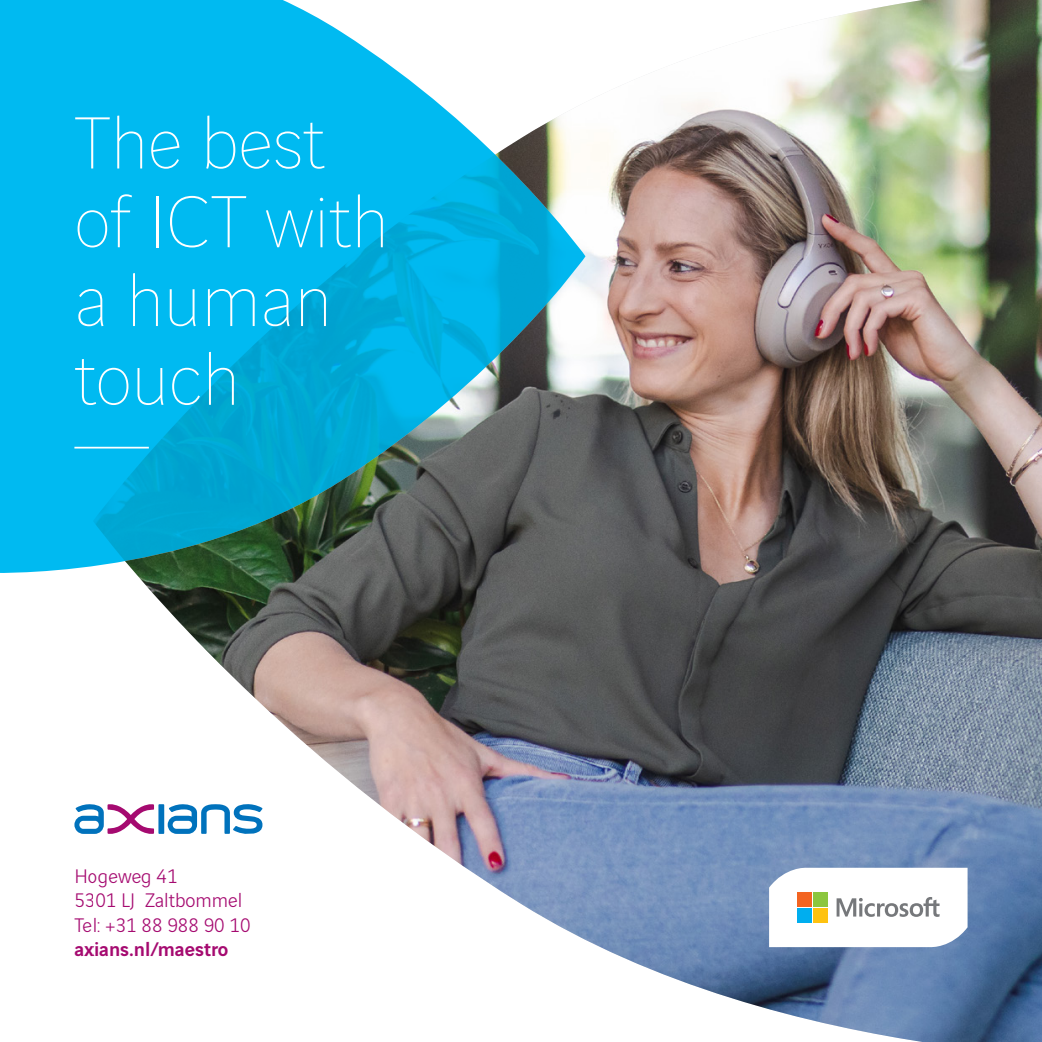
<style>
.page{position:relative;width:1042px;height:1042px;background:#fff}
.page>*{position:absolute;margin:0;border:0;box-sizing:border-box;transform-origin:0 0}
.Boventitel_cover{font:200 78.75px/78.8px "Vinci Sans";color:#fff}
.t1{font:500 21px/24.5px "Vinci Sans";color:#a50a70}
.t2{font:300 21px/24.5px "Vinci Sans";color:#a50a70}
.s1{font-weight:300}
</style>
<div class="page">
<svg style="left:74px;top:804px;width:19px;height:30px"></svg>
<img style="left:93px;top:0;width:949px;height:1042px">
<svg style="left:0;top:0;width:585px;height:575px;fill:#00baf1"></svg>
<hr style="left:74px;top:447px;width:75px;height:1px;background:#fff">
<svg style="left:769px;top:868px;width:198px;height:79px"></svg>
<div style="left:797px;top:892px;width:14px;height:14px;background:#f36421"></div>
<div style="left:813px;top:892px;width:14px;height:14px;background:#8bc63e"></div>
<div style="left:797px;top:908px;width:14px;height:14px;background:#00aeef"></div>
<div style="left:813px;top:908px;width:14px;height:14px;background:#fec210"></div>
<p class="Boventitel_cover" style="left:74px;top:98px;width:316px">The best of ICT with a human touch</p>
<p class="t2" style="left:74px;top:862px;width:169px">Hogeweg 41<br>5301 LJ Zaltbommel</p>
<p class="t1" style="left:74px;top:911px;width:178px"><span class="s1">Tel: +31 88 988 90 10 </span>axians.nl/maestro</p>
</div>
